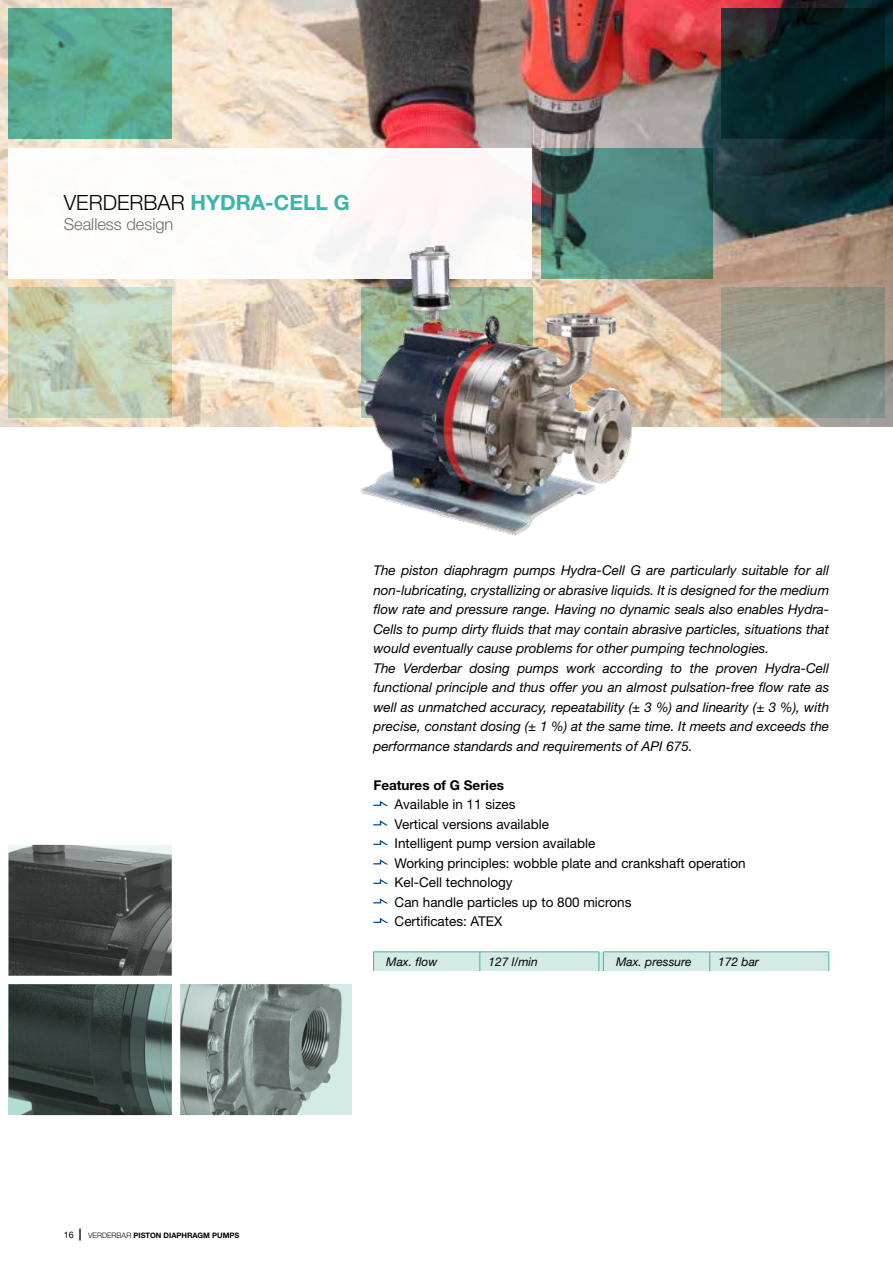
<style>
.page{position:relative;width:893px;height:1263px;background:#fff}
.page>*{position:absolute;margin:0;border:0;box-sizing:border-box;transform-origin:0 0}
.t1{font:700 21px "Helvetica Neue LT Std";color:#38b6ab}
.t2{font:300 16.5px "Helvetica Neue LT Std";color:#706f6f}
.t3{font:italic 13.5px/19.5px "Helvetica Neue LT Std";color:#000}
.t4{font:13.5px/19.5px "Helvetica Neue LT Std";color:#000}
.t5{font:700 13.5px "Helvetica Neue LT Std";color:#000}
.t6{font:italic 12px "Helvetica Neue LT Std";color:#000}
.t7{font:700 7.5px "Helvetica Neue LT Std";color:#000}
.s1{font-weight:300;color:#000}
.s2{font-weight:400;font-size:9px}
.s3{font-size:12px}
.s4{font-weight:300}
</style>
<div class="page">
<svg style="left:373px;top:801px;width:15px;height:5px"></svg>
<svg style="left:373px;top:820px;width:15px;height:5px"></svg>
<svg style="left:373px;top:840px;width:15px;height:5px"></svg>
<svg style="left:373px;top:859px;width:15px;height:5px"></svg>
<svg style="left:373px;top:879px;width:15px;height:5px"></svg>
<svg style="left:373px;top:898px;width:15px;height:5px"></svg>
<svg style="left:373px;top:918px;width:15px;height:5px"></svg>
<hr style="left:373px;top:951px;width:107px;height:1px;background:#38b6ab">
<hr style="left:480px;top:951px;width:119px;height:1px;background:#38b6ab">
<hr style="left:603px;top:951px;width:107px;height:1px;background:#38b6ab">
<hr style="left:710px;top:951px;width:119px;height:1px;background:#38b6ab">
<svg style="left:373px;top:952px;width:456px;height:19px;background:#cee8e4"></svg>
<svg style="left:9px;top:845px;width:163px;height:131px;background:#4c4f4e"></svg>
<svg style="left:9px;top:984px;width:163px;height:131px;background:#3e4d4a"></svg>
<svg style="left:180px;top:984px;width:172px;height:131px;background:#899794"></svg>
<img style="left:0;top:0;width:893px;height:427px">
<div style="left:9px;top:148px;width:523px;height:131px;background:#fff"></div>
<svg style="left:9px;top:9px;width:163px;height:130px;background:#59aa91"></svg>
<svg style="left:721px;top:9px;width:163px;height:130px;background:#082123"></svg>
<svg style="left:541px;top:148px;width:172px;height:131px;background:#497b74"></svg>
<svg style="left:721px;top:287px;width:163px;height:131px;background:#929788"></svg>
<svg style="left:9px;top:287px;width:163px;height:131px;background:#c2ceb4"></svg>
<img style="left:343px;top:216px;width:317px;height:320px">
<h1 class="t1" style="left:64px;top:190px;width:287px"><span class="s1">VERDERBAR</span> HYDRA-CELL G</h1>
<p class="t2" style="left:64px;top:214px;width:111px">Sealless design</p>
<p class="t7" style="left:64px;top:1231px;width:177px"><span class="s2">16</span> <span class="s3">|</span> <span class="s4">VERDERBAR</span> PISTON DIAPHRAGM PUMPS</p>
<p class="t3" style="left:373px;top:560px;width:457px">The piston diaphragm pumps Hydra-Cell G are particularly suitable for all non-lubricating, crystallizing or abrasive liquids. It is designed for the medium flow rate and pressure range. Having no dynamic seals also enables Hydra-Cells to pump dirty fluids that may contain abrasive particles, situations that would eventually cause problems for other pumping technologies.<br>The Verderbar dosing pumps work according to the proven Hydra-Cell functional principle and thus offer you an almost pulsation-free flow rate as well as unmatched accuracy, repeatability (± 3 %) and linearity (± 3 %), with precise, constant dosing (± 1 %) at the same time. It meets and exceeds the performance standards and requirements of API 675.</p>
<p class="t5" style="left:373px;top:776px;width:132px">Features of G Series</p>
<p class="t4" style="left:395px;top:794px;width:353px">Available in 11 sizes<br>Vertical versions available<br>Intelligent pump version available<br>Working principles: wobble plate and crankshaft operation<br>Kel-Cell technology<br>Can handle particles up to 800 microns<br>Certificates: ATEX</p>
<p class="t6" style="left:386px;top:954px;width:53px">Max. flow</p>
<p class="t6" style="left:488px;top:954px;width:51px">127 l/min</p>
<p class="t6" style="left:616px;top:954px;width:77px">Max. pressure</p>
<p class="t6" style="left:718px;top:954px;width:42px">172 bar</p>
</div>
